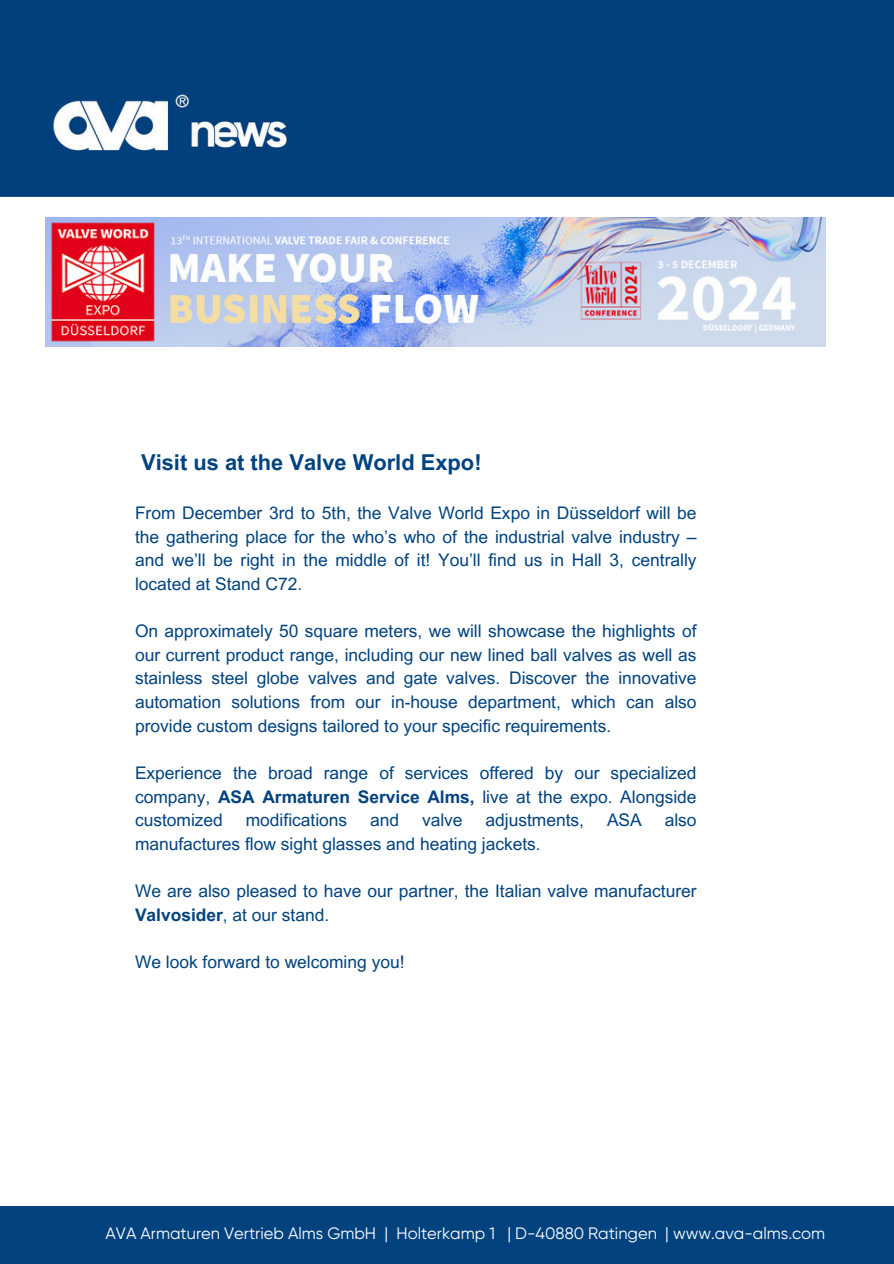
<style>
.page{position:relative;width:894px;height:1264px;background:#fff}
.page>*{position:absolute;margin:0;border:0;box-sizing:border-box;transform-origin:0 0}
.t1{font:700 21.9px "Arial MT Pro";color:#01427f}
.t2{font:17.4px/23.7px "Arial MT Pro";color:#01427f;text-align:justify}
.t3{font:16.5px "Gilroy";color:#fff}
.s1{font-weight:700}
</style>
<div class="page">
<div style="left:0;top:1205px;width:893px;height:58px;background:#01427f"></div>
<div style="left:0;top:0;width:893px;height:197px;background:#00417d"></div>
<img style="left:45px;top:217px;width:780px;height:130px">
<p class="t1" style="left:141px;top:453px;width:342px">Visit us at the Valve World Expo!</p>
<h1 class="t2" style="left:135px;top:503px;width:563px">From December 3rd to 5th, the Valve World Expo in Düsseldorf will be the gathering place for the who’s who of the industrial valve industry – and we’ll be right in the middle of it! You’ll find us in Hall 3, centrally located at Stand C72.</h1>
<p class="t2" style="left:135px;top:621px;width:563px">On approximately 50 square meters, we will showcase the highlights of our current product range, including our new lined ball valves as well as stainless steel globe valves and gate valves. Discover the innovative automation solutions from our in-house department, which can also provide custom designs tailored to your specific requirements.</p>
<p class="t2" style="left:135px;top:763px;width:563px">Experience the broad range of services offered by our specialized company, <span class="s1">ASA Armaturen Service Alms,</span> live at the expo. Alongside customized</p>
<p class="t2" style="left:246px;top:810px;width:103px">modifications</p>
<p class="t2" style="left:370px;top:810px;width:30px">and</p>
<p class="t2" style="left:422px;top:810px;width:42px">valve</p>
<p class="t2" style="left:485px;top:810px;width:100px">adjustments,</p>
<p class="t2" style="left:607px;top:810px;width:36px">ASA</p>
<p class="t2" style="left:664px;top:810px;width:33px">also</p>
<p class="t2" style="left:135px;top:834px;width:407px">manufactures flow sight glasses and heating jackets.</p>
<p class="t2" style="left:135px;top:881px;width:563px">We are also pleased to have our partner, the Italian valve manufacturer<br><span class="s1">Valvosider</span>, at our stand.</p>
<p class="t2" style="left:135px;top:952px;width:271px">We look forward to welcoming you!</p>
<p class="t3" style="left:106px;top:1223px;width:721px">AVA Armaturen Vertrieb Alms GmbH | Holterkamp 1 | D-40880 Ratingen | www.ava-alms.com</p>
</div>
